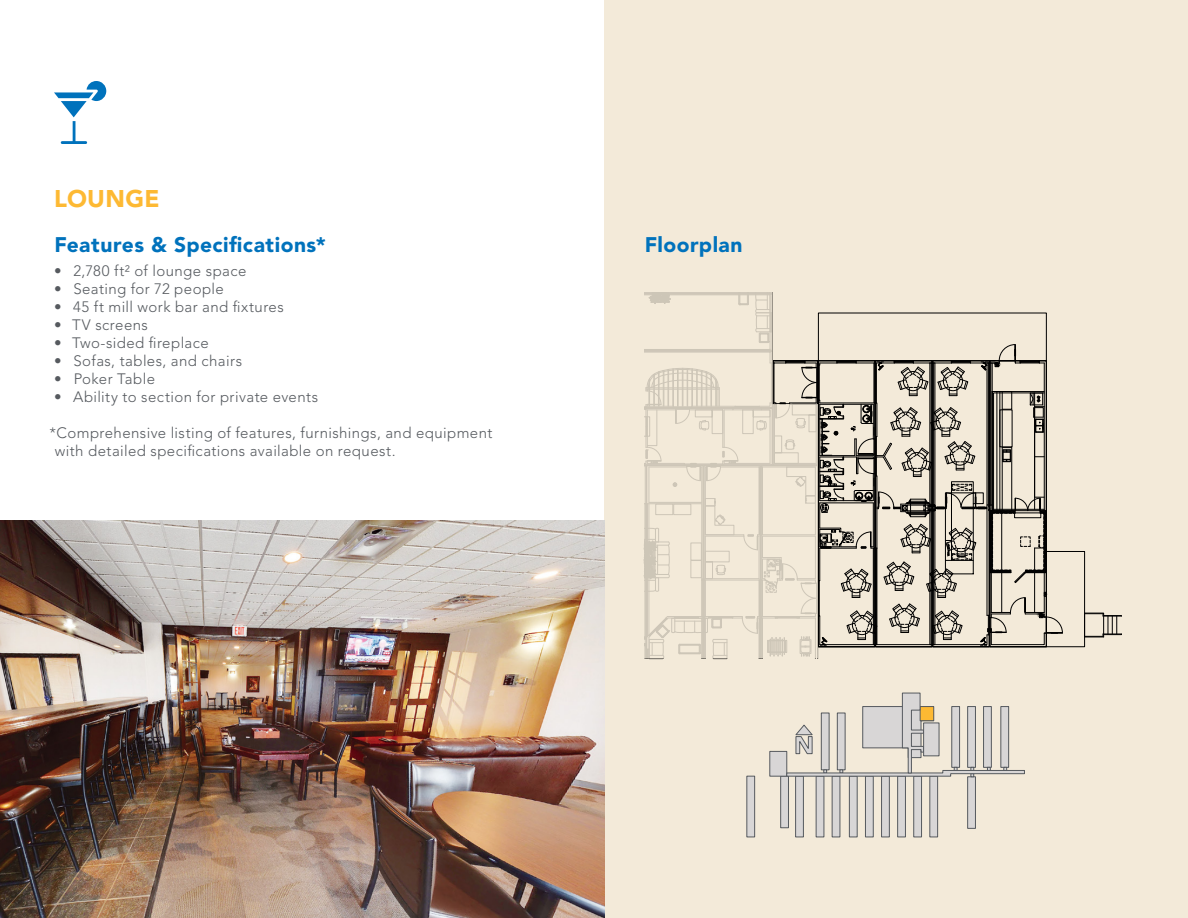
<style>
.page{position:relative;width:1188px;height:918px;background:#fff}
.page>*{position:absolute;margin:0;border:0;box-sizing:border-box;transform-origin:0 0}
.t1{font:900 24px "Avenir LT Std";letter-spacing:.015em;color:#fdb933}
.t2{font:900 21px "Avenir LT Std";letter-spacing:.025em;color:#0072bc}
.t3{font:300 15px/18px "Avenir LT Std";letter-spacing:.025em;color:#565a5f}
</style>
<div class="page">
<div style="left:604px;top:0;width:584px;height:918px;background:#f3ead9"></div>
<div style="left:1046px;top:551px;width:39px;height:96px;border:1px solid #000"></div>
<svg style="left:1084px;top:613px;width:38px;height:25px"></svg>
<svg style="left:818px;top:312px;width:229px;height:347px"></svg>
<svg style="left:643px;top:292px;width:175px;height:367px"></svg>
<div style="left:781px;top:776px;width:8px;height:52px;background:#d8d6d6;border:1px solid #565a5f"></div>
<div style="left:968px;top:777px;width:8px;height:51px;background:#d8d6d6;border:1px solid #565a5f"></div>
<div style="left:796px;top:776px;width:7px;height:61px;background:#d8d6d6"></div>
<div style="left:816px;top:776px;width:8px;height:61px;background:#d8d6d6;border:1px solid #565a5f"></div>
<div style="left:832px;top:776px;width:8px;height:61px;background:#d8d6d6;border:1px solid #565a5f"></div>
<div style="left:770px;top:751px;width:17px;height:25px;background:#d8d6d6;border:1px solid #565a5f"></div>
<div style="left:849px;top:776px;width:8px;height:61px;background:#d8d6d6;border:1px solid #565a5f"></div>
<div style="left:865px;top:776px;width:8px;height:61px;background:#d8d6d6;border:1px solid #565a5f"></div>
<div style="left:881px;top:776px;width:8px;height:61px;background:#d8d6d6;border:1px solid #565a5f"></div>
<div style="left:898px;top:776px;width:8px;height:61px;background:#d8d6d6;border:1px solid #565a5f"></div>
<div style="left:914px;top:776px;width:8px;height:61px;background:#d8d6d6;border:1px solid #565a5f"></div>
<div style="left:930px;top:776px;width:8px;height:61px;background:#d8d6d6;border:1px solid #565a5f"></div>
<svg style="left:787px;top:693px;width:238px;height:84px"></svg>
<div style="left:924px;top:723px;width:15px;height:33px;background:#d8d6d6"></div>
<div style="left:747px;top:776px;width:8px;height:61px;background:#d8d6d6;border:1px solid #565a5f"></div>
<svg style="left:54px;top:81px;width:52px;height:63px"></svg>
<img style="left:0;top:520px;width:604px;height:398px">
<h1 class="t1" style="left:54px;top:184px;width:107px">LOUNGE</h1>
<h2 class="t2" style="left:54px;top:232px;width:273px">Features &amp; Specifications*</h2>
<p class="t3" style="left:54px;top:262px;width:194px">• 2,780 ft² of lounge space</p>
<p class="t3" style="left:54px;top:280px;width:171px">• Seating for 72 people</p>
<p class="t3" style="left:54px;top:298px;width:231px">• 45 ft mill work bar and fixtures</p>
<p class="t3" style="left:54px;top:316px;width:95px">• TV screens</p>
<p class="t3" style="left:54px;top:334px;width:156px">• Two-sided fireplace</p>
<p class="t3" style="left:54px;top:352px;width:189px">• Sofas, tables, and chairs</p>
<p class="t3" style="left:54px;top:370px;width:102px">• Poker Table</p>
<p class="t3" style="left:54px;top:388px;width:265px">• Ability to section for private events</p>
<p class="t3" style="left:55px;top:424px;width:439px;text-indent:-5px">*Comprehensive listing of features, furnishings, and equipment with detailed specifications available on request.</p>
<h2 class="t2" style="left:645px;top:232px;width:99px">Floorplan</h2>
</div>
